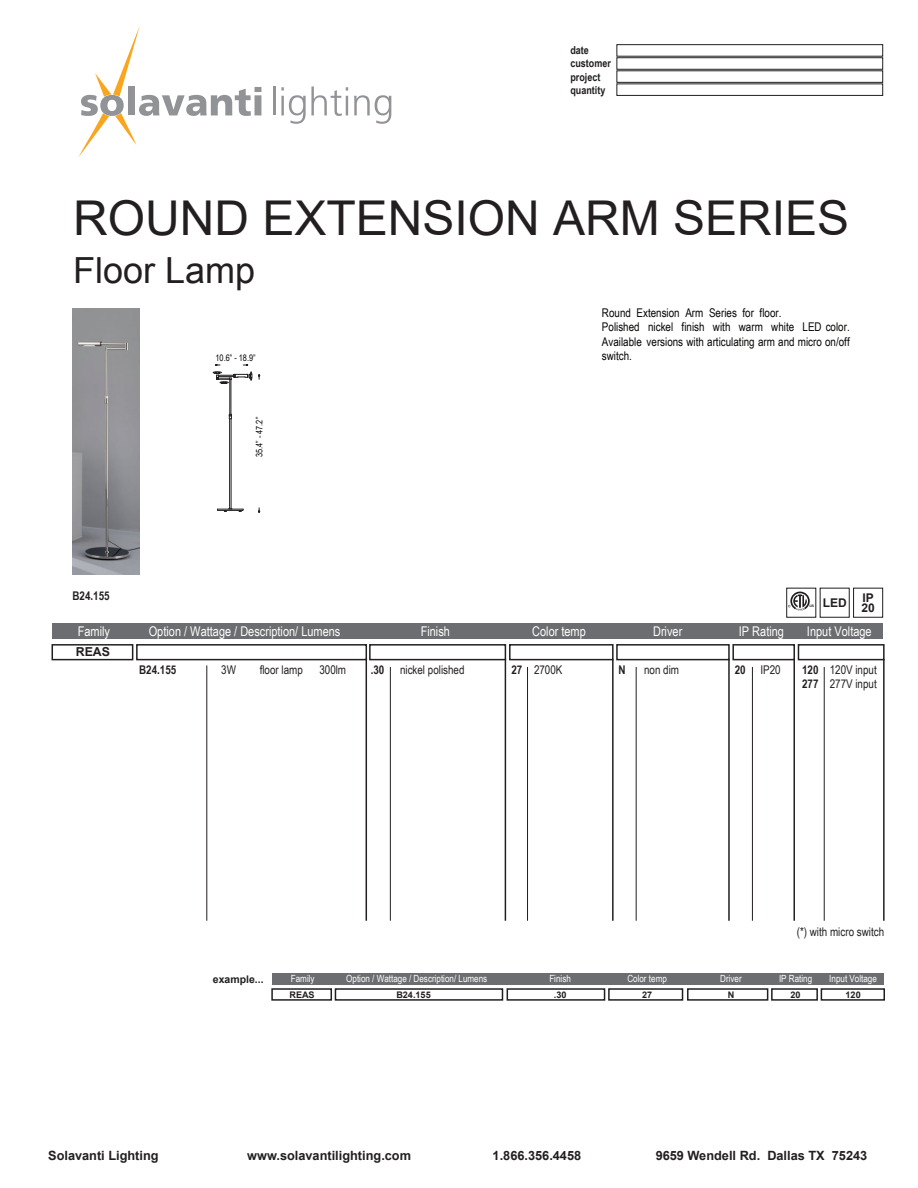
<style>
.page{position:relative;width:918px;height:1188px;background:#fff}
.page>*{position:absolute;margin:0;border:0;box-sizing:border-box;transform-origin:0 0}
.t1{font:48px "Arial";color:#231f20}
.t2{font:36px "Arial";color:#231f20}
.t3{font:13.35px "Arial Narrow";color:#fff}
.t4{font:700 12.75px "Arial";color:#231f20}
.t5{font:700 12.3px "Arial";color:#231f20}
.t6{font:12px/14.4px "Arial Narrow";color:#050504}
.t7{font:12px/14.4px "Arial Narrow";color:#231f20}
.t8{font:700 12px/14.4px "Arial Narrow";color:#231f20}
.t9{font:700 12px/10.5px "Arial";color:#231f20}
.t10{font:700 10.95px/13.2px "Arial Narrow";color:#231f20}
.t11{font:700 10.5px "Arial";color:#231f20}
.t12{font:9.9px "Arial Narrow";color:#fff}
.t13{font:700 9.15px "Arial";color:#231f20}
.t14{font:9px "Arial Narrow";color:#050605}
.t15{font:700 3.3px "Arial";color:#201d1e}
.s1{font-weight:700}
</style>
<div class="page">
<svg style="left:78px;top:26px;width:183px;height:131px"></svg>
<hr style="left:273px;top:86px;width:2px;height:29px;background:#929396">
<svg style="left:281px;top:86px;width:67px;height:38px"></svg>
<svg style="left:354px;top:95px;width:37px;height:29px"></svg>
<div style="left:52px;top:644px;width:81px;height:16px;border:2px solid #231f20"></div>
<div style="left:136px;top:644px;width:231px;height:16px;border:2px solid #231f20"></div>
<div style="left:369px;top:644px;width:137px;height:16px;border:2px solid #231f20"></div>
<hr style="left:207px;top:665px;width:1px;height:256px;background:#231f20">
<hr style="left:366px;top:659px;width:1px;height:262px;background:#231f20">
<hr style="left:505px;top:659px;width:1px;height:262px;background:#231f20">
<hr style="left:390px;top:667px;width:1px;height:254px;background:#231f20">
<div style="left:52px;top:623px;width:831px;height:16px;background:#6c6d70"></div>
<div style="left:732px;top:644px;width:63px;height:16px;border:2px solid #231f20"></div>
<hr style="left:793px;top:659px;width:2px;height:262px;background:#231f20">
<hr style="left:752px;top:667px;width:1px;height:254px;background:#231f20">
<div style="left:509px;top:644px;width:105px;height:16px;border:2px solid #231f20"></div>
<hr style="left:612px;top:659px;width:2px;height:262px;background:#231f20">
<hr style="left:527px;top:667px;width:1px;height:254px;background:#231f20">
<div style="left:616px;top:644px;width:114px;height:16px;border:2px solid #231f20"></div>
<hr style="left:728px;top:659px;width:2px;height:262px;background:#231f20">
<hr style="left:636px;top:667px;width:1px;height:254px;background:#231f20">
<div style="left:798px;top:644px;width:87px;height:16px;border:2px solid #231f20"></div>
<hr style="left:883px;top:659px;width:2px;height:262px;background:#231f20">
<hr style="left:824px;top:667px;width:1px;height:254px;background:#231f20">
<div style="left:616px;top:83px;width:267px;height:13px;border:1px solid #231f20"></div>
<div style="left:616px;top:70px;width:267px;height:13px;border:1px solid #231f20"></div>
<div style="left:616px;top:57px;width:267px;height:13px;border:1px solid #231f20"></div>
<div style="left:616px;top:44px;width:267px;height:13px;border:1px solid #231f20"></div>
<svg style="left:788px;top:592px;width:22px;height:19px"></svg>
<div style="left:786px;top:588px;width:30px;height:30px;border:1px solid #201d1e"></div>
<div style="left:820px;top:588px;width:30px;height:30px;border:1px solid #201d1e"></div>
<div style="left:853px;top:588px;width:30px;height:30px;border:1px solid #201d1e"></div>
<div style="left:271px;top:988px;width:61px;height:13px;border:2px solid #231f20"></div>
<div style="left:335px;top:988px;width:168px;height:13px;border:2px solid #231f20"></div>
<div style="left:507px;top:988px;width:98px;height:13px;border:2px solid #231f20"></div>
<div style="left:272px;top:973px;width:612px;height:12px;background:#6c6d70"></div>
<div style="left:771px;top:988px;width:47px;height:13px;border:2px solid #231f20"></div>
<div style="left:608px;top:988px;width:75px;height:13px;border:2px solid #231f20"></div>
<div style="left:687px;top:988px;width:81px;height:13px;border:2px solid #231f20"></div>
<div style="left:821px;top:988px;width:64px;height:13px;border:2px solid #231f20"></div>
<img style="left:73px;top:308px;width:66px;height:267px">
<hr style="left:231px;top:419px;width:1px;height:90px;background:#201d1e">
<hr style="left:229px;top:419px;width:1px;height:90px;background:#201d1e">
<hr style="left:231px;top:379px;width:1px;height:35px;background:#201d1e">
<hr style="left:230px;top:379px;width:1px;height:35px;background:#201d1e">
<svg style="left:229px;top:414px;width:3px;height:5px"></svg>
<svg style="left:217px;top:509px;width:26px;height:3px"></svg>
<svg style="left:213px;top:364px;width:39px;height:20px"></svg>
<p class="t10" style="left:570px;top:43px;width:42px">date customer project quantity</p>
<h1 class="t1" style="left:73px;top:185px;width:778px">ROUND EXTENSION ARM SERIES</h1>
<h2 class="t2" style="left:73px;top:247px;width:184px">Floor Lamp</h2>
<p class="t14" style="left:215px;top:352px;width:42px">10.6” - 18.9”</p>
<p class="t14" style="left:253px;top:457px;width:42px;rotate:-90deg">35.4” - 47.2”</p>
<p class="t6" style="left:602px;top:305px;width:249px">Round Extension Arm Series for floor.<br>Polished nickel finish with warm white LED color.<br>Available versions with articulating arm and micro on/off switch.</p>
<p class="t8" style="left:72px;top:588px;width:39px">B24.155</p>
<p class="t3" style="left:78px;top:621px;width:34px">Family</p>
<p class="t5" style="left:76px;top:643px;width:36px">REAS</p>
<p class="t15" style="left:809px;top:604px;width:6px">US</p>
<p class="t9" style="left:823px;top:597px;width:25px">LED</p>
<p class="t9" style="left:861px;top:593px;width:15px">IP<br>20</p>
<p class="t3" style="left:149px;top:621px;width:193px">Option / Wattage / Description/ Lumens</p>
<p class="t3" style="left:653px;top:621px;width:31px">Driver</p>
<p class="t3" style="left:532px;top:621px;width:55px">Color temp</p>
<p class="t3" style="left:421px;top:621px;width:31px">Finish</p>
<p class="t3" style="left:807px;top:621px;width:66px">Input Voltage</p>
<p class="t3" style="left:739px;top:621px;width:47px">IP Rating</p>
<p class="t8" style="left:139px;top:662px;width:39px">B24.155</p>
<p class="t7" style="left:221px;top:662px;width:16px">3W</p>
<p class="t7" style="left:260px;top:662px;width:45px">floor lamp</p>
<p class="t7" style="left:319px;top:662px;width:28px">300lm</p>
<p class="t8" style="left:371px;top:662px;width:15px">.30</p>
<p class="t7" style="left:400px;top:662px;width:66px">nickel polished</p>
<p class="t7" style="left:511px;top:662px;width:53px"><span class="s1">27</span> 2700K</p>
<p class="t8" style="left:619px;top:662px;width:9px">N</p>
<p class="t7" style="left:644px;top:662px;width:37px">non dim</p>
<p class="t7" style="left:735px;top:662px;width:47px"><span class="s1">20</span> IP20</p>
<p class="t8" style="left:802px;top:662px;width:18px">120<br>277</p>
<p class="t7" style="left:830px;top:662px;width:49px">120V input<br>277V input</p>
<p class="t11" style="left:213px;top:971px;width:52px">example...</p>
<p class="t7" style="left:797px;top:924px;width:89px">(*) with micro switch</p>
<p class="t12" style="left:291px;top:971px;width:25px">Family</p>
<p class="t12" style="left:346px;top:971px;width:143px">Option / Wattage / Description/ Lumens</p>
<p class="t12" style="left:549px;top:971px;width:23px">Finish</p>
<p class="t12" style="left:627px;top:971px;width:41px">Color temp</p>
<p class="t12" style="left:720px;top:971px;width:23px">Driver</p>
<p class="t12" style="left:779px;top:971px;width:35px">IP Rating</p>
<p class="t12" style="left:829px;top:971px;width:49px">Input Voltage</p>
<p class="t13" style="left:289px;top:988px;width:27px">REAS</p>
<p class="t13" style="left:396px;top:988px;width:36px">B24.155</p>
<p class="t13" style="left:554px;top:988px;width:14px">.30</p>
<p class="t13" style="left:642px;top:988px;width:12px">27</p>
<p class="t13" style="left:728px;top:988px;width:8px">N</p>
<p class="t13" style="left:791px;top:988px;width:12px">20</p>
<p class="t13" style="left:846px;top:988px;width:17px">120</p>
<p class="t4" style="left:48px;top:1147px;width:112px">Solavanti Lighting</p>
<p class="t4" style="left:247px;top:1147px;width:165px">www.solavantilighting.com</p>
<p class="t4" style="left:493px;top:1147px;width:90px">1.866.356.4458</p>
<p class="t4" style="left:656px;top:1147px;width:213px">9659 Wendell Rd. Dallas TX 75243</p>
</div>
